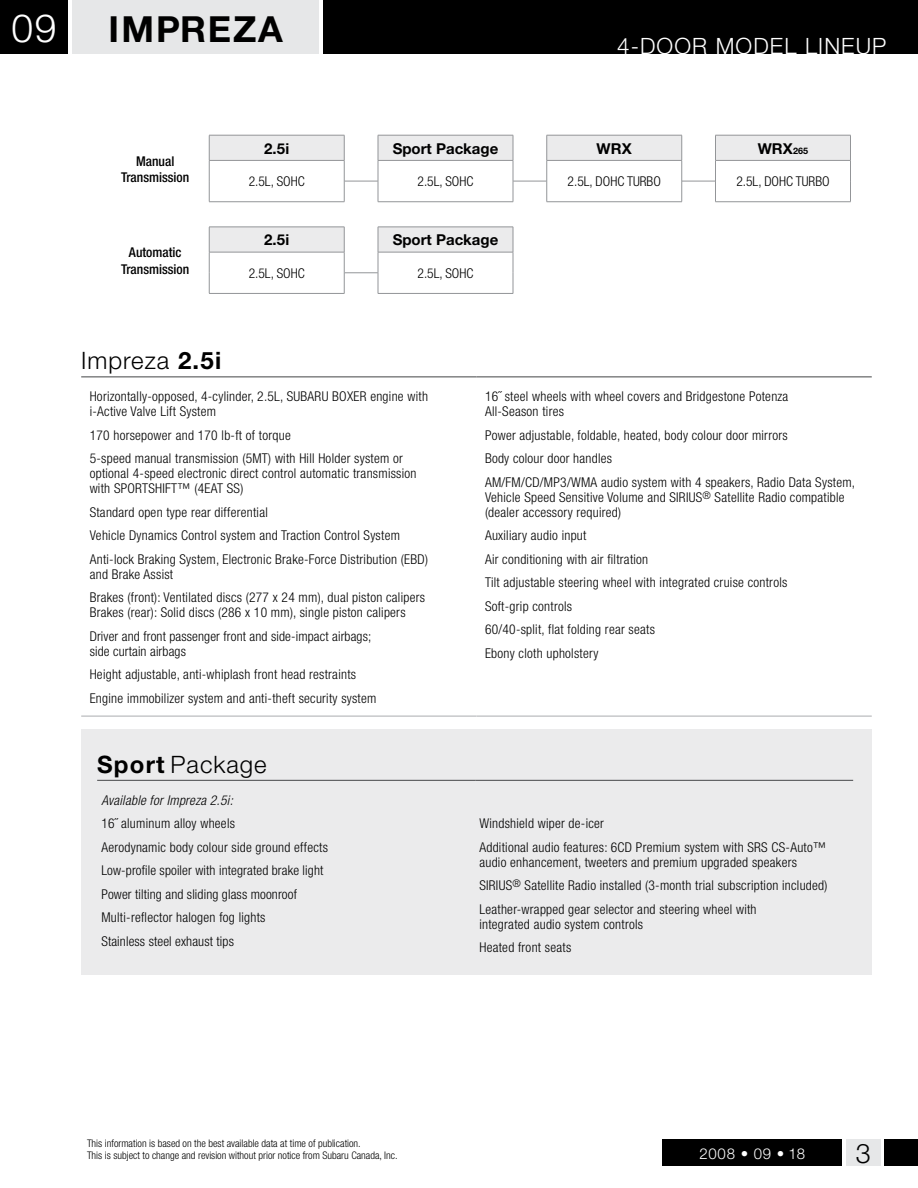
<style>
.page{position:relative;width:918px;height:1188px;background:#fff}
.page>*{position:absolute;margin:0;border:0;box-sizing:border-box;transform-origin:0 0}
.t1{font:300 39px "Helvetica Neue";color:#fff}
.t2{font:700 36px "Helvetica Neue";letter-spacing:.05em;color:#000}
.t3{font:300 27px "Helvetica Neue";color:#000}
.t4{font:300 24px "Helvetica Neue";letter-spacing:.04em;color:#000}
.t5{font:300 22.5px "Helvetica Neue";letter-spacing:.05em;color:#fff}
.t6{font:700 15px "Helvetica Neue";color:#000}
.t7{font:300 15px "Helvetica Neue";letter-spacing:.05em;color:#fff}
.t8{font:300 condensed 13.5px/23.5px "Helvetica Neue";letter-spacing:.02em;color:#000}
.t9{font:500 condensed 13.5px/16.2px "Helvetica Neue";color:#000;text-align:center}
.t10{font:300 condensed 13.5px "Helvetica Neue";color:#000}
.t11{font:italic 300 condensed 13.5px "Helvetica Neue";letter-spacing:.02em;color:#000}
.t12{font:300 condensed 10.5px/12px "Helvetica Neue";color:#000}
.s1{font-size:9px}
.s2{font-weight:700}
</style>
<div class="page">
<div style="left:0;top:0;width:68px;height:54px;background:#000"></div>
<div style="left:72px;top:0;width:247px;height:54px;background:#e6e7e8"></div>
<div style="left:323px;top:0;width:595px;height:54px;background:#000"></div>
<div style="left:884px;top:1139px;width:34px;height:27px;background:#000"></div>
<div style="left:846px;top:1139px;width:34px;height:27px;background:#e6e7e8"></div>
<div style="left:663px;top:1139px;width:179px;height:27px;background:#000"></div>
<svg style="left:209px;top:135px;width:641px;height:117px"></svg>
<hr style="left:209px;top:135px;width:135px;height:1px;background:#939598">
<hr style="left:209px;top:160px;width:135px;height:1px;background:#939598">
<svg style="left:209px;top:135px;width:1px;height:66px"></svg>
<svg style="left:344px;top:135px;width:1px;height:67px"></svg>
<hr style="left:209px;top:201px;width:135px;height:1px;background:#939598">
<hr style="left:378px;top:135px;width:135px;height:1px;background:#939598">
<hr style="left:378px;top:160px;width:135px;height:1px;background:#939598">
<svg style="left:378px;top:135px;width:1px;height:66px"></svg>
<hr style="left:378px;top:201px;width:135px;height:1px;background:#939598">
<svg style="left:513px;top:135px;width:1px;height:67px"></svg>
<svg style="left:681px;top:136px;width:1px;height:65px"></svg>
<hr style="left:547px;top:135px;width:135px;height:1px;background:#939598">
<hr style="left:715px;top:135px;width:136px;height:1px;background:#939598">
<hr style="left:547px;top:160px;width:135px;height:1px;background:#939598">
<hr style="left:715px;top:160px;width:136px;height:1px;background:#939598">
<svg style="left:546px;top:135px;width:1px;height:67px"></svg>
<svg style="left:715px;top:135px;width:1px;height:66px"></svg>
<svg style="left:850px;top:135px;width:1px;height:66px"></svg>
<hr style="left:547px;top:201px;width:135px;height:1px;background:#939598">
<hr style="left:715px;top:201px;width:136px;height:1px;background:#939598">
<hr style="left:209px;top:227px;width:135px;height:1px;background:#939598">
<hr style="left:209px;top:252px;width:135px;height:1px;background:#939598">
<svg style="left:209px;top:227px;width:1px;height:66px"></svg>
<svg style="left:344px;top:227px;width:1px;height:66px"></svg>
<hr style="left:209px;top:293px;width:135px;height:1px;background:#939598">
<hr style="left:378px;top:227px;width:135px;height:1px;background:#939598">
<hr style="left:378px;top:252px;width:135px;height:1px;background:#939598">
<svg style="left:378px;top:227px;width:1px;height:66px"></svg>
<hr style="left:378px;top:293px;width:135px;height:1px;background:#939598">
<hr style="left:344px;top:181px;width:34px;height:1px;background:#939598">
<hr style="left:513px;top:181px;width:34px;height:1px;background:#939598">
<hr style="left:682px;top:181px;width:33px;height:1px;background:#939598">
<hr style="left:344px;top:272px;width:34px;height:1px;background:#939598">
<svg style="left:513px;top:227px;width:1px;height:66px"></svg>
<hr style="left:81px;top:715px;width:395px;height:2px;background:#c7c8ca">
<hr style="left:476px;top:715px;width:396px;height:2px;background:#c7c8ca">
<hr style="left:81px;top:376px;width:395px;height:1px;background:#58595b">
<hr style="left:476px;top:376px;width:396px;height:1px;background:#58595b">
<div style="left:81px;top:730px;width:791px;height:245px;background:#ebebec"></div>
<hr style="left:97px;top:780px;width:378px;height:1px;background:#58595b">
<hr style="left:475px;top:780px;width:378px;height:1px;background:#58595b">
<h1 class="t1" style="left:11px;top:4px;width:47px">09</h1>
<h2 class="t2" style="left:108px;top:7px;width:176px">IMPREZA</h2>
<h3 class="t5" style="left:617px;top:32px;width:271px">4-DOOR MODEL LINEUP</h3>
<p class="t9" style="left:121px;top:153px;width:70px">Manual<br>Transmission</p>
<p class="t9" style="left:121px;top:244px;width:70px">Automatic<br>Transmission</p>
<p class="t6" style="left:264px;top:139px;width:27px">2.5i</p>
<p class="t6" style="left:393px;top:139px;width:107px">Sport Package</p>
<p class="t6" style="left:597px;top:139px;width:37px">WRX</p>
<p class="t6" style="left:758px;top:139px;width:52px">WRX<span class="s1">265</span></p>
<p class="t8" style="left:249px;top:170px;width:57px">2.5L, SOHC</p>
<p class="t8" style="left:418px;top:170px;width:57px">2.5L, SOHC</p>
<p class="t10" style="left:568px;top:174px;width:95px">2.5L, DOHC TURBO</p>
<p class="t10" style="left:736px;top:174px;width:95px">2.5L, DOHC TURBO</p>
<p class="t6" style="left:264px;top:231px;width:27px">2.5i</p>
<p class="t6" style="left:393px;top:231px;width:107px">Sport Package</p>
<p class="t8" style="left:249px;top:261px;width:57px">2.5L, SOHC</p>
<p class="t8" style="left:418px;top:261px;width:57px">2.5L, SOHC</p>
<h3 class="t4" style="left:81px;top:346px;width:141px">Impreza <span class="s2">2.5i</span></h3>
<p class="t8" style="left:90px;top:389px;width:340px;line-height:15px">Horizontally-opposed, 4-cylinder, 2.5L, SUBARU BOXER engine with i-Active Valve Lift System</p>
<p class="t8" style="left:90px;top:423px;width:315px">170 horsepower and 170 lb-ft of torque<br>5-speed manual transmission (5MT) with Hill Holder system or</p>
<p class="t8" style="left:90px;top:466px;width:328px;line-height:15px">optional 4-speed electronic direct control automatic transmission with SPORTSHIFT™ (4EAT SS)</p>
<p class="t8" style="left:90px;top:500px;width:340px">Standard open type rear differential<br>Vehicle Dynamics Control system and Traction Control System<br>Anti-lock Braking System, Electronic Brake-Force Distribution (EBD)</p>
<p class="t8" style="left:90px;top:562px;width:337px">and Brake Assist<br>Brakes (front): Ventilated discs (277 x 24 mm), dual piston calipers</p>
<p class="t8" style="left:90px;top:600px;width:317px">Brakes (rear): Solid discs (286 x 10 mm), single piston calipers<br>Driver and front passenger front and side-impact airbags;</p>
<p class="t8" style="left:90px;top:639px;width:288px">side curtain airbags<br>Height adjustable, anti-whiplash front head restraints<br>Engine immobilizer system and anti-theft security system</p>
<p class="t8" style="left:485px;top:389px;width:305px;line-height:15px">16˝ steel wheels with wheel covers and Bridgestone Potenza<br>All-Season tires</p>
<p class="t8" style="left:485px;top:423px;width:372px">Power adjustable, foldable, heated, body colour door mirrors<br>Body colour door handles<br>AM/FM/CD/MP3/WMA audio system with 4 speakers, Radio Data System,</p>
<p class="t8" style="left:485px;top:489px;width:361px;line-height:15px">Vehicle Speed Sensitive Volume and SIRIUS<sup>®</sup> Satellite Radio compatible (dealer accessory required)</p>
<p class="t8" style="left:485px;top:523px;width:304px">Auxiliary audio input<br>Air conditioning with air filtration<br>Tilt adjustable steering wheel with integrated cruise controls Soft-grip controls<br>60/40-split, flat folding rear seats<br>Ebony cloth upholstery</p>
<h3 class="t4" style="left:97px;top:749px;width:171px"><span class="s2">Sport</span> Package</h3>
<p class="t11" style="left:101px;top:792px;width:133px">Available for Impreza 2.5i:</p>
<p class="t8" style="left:101px;top:811px;width:228px">16˝ aluminum alloy wheels<br>Aerodynamic body colour side ground effects Low-profile spoiler with integrated brake light Power tilting and sliding glass moonroof Multi-reflector halogen fog lights<br>Stainless steel exhaust tips</p>
<p class="t8" style="left:479px;top:811px;width:349px">Windshield wiper de-icer<br>Additional audio features: 6CD Premium system with SRS CS-Auto™</p>
<p class="t8" style="left:479px;top:850px;width:350px">audio enhancement, tweeters and premium upgraded speakers<br>SIRIUS<sup>®</sup> Satellite Radio installed (3-month trial subscription included)<br>Leather-wrapped gear selector and steering wheel with</p>
<p class="t8" style="left:479px;top:912px;width:165px">integrated audio system controls<br>Heated front seats</p>
<p class="t12" style="left:87px;top:1137px;width:312px">This information is based on the best available data at time of publication.<br>This is subject to change and revision without prior notice from Subaru Canada, Inc.</p>
<p class="t7" style="left:699px;top:1145px;width:107px">2008 • 09 • 18</p>
<h3 class="t3" style="left:856px;top:1137px;width:17px">3</h3>
</div>
